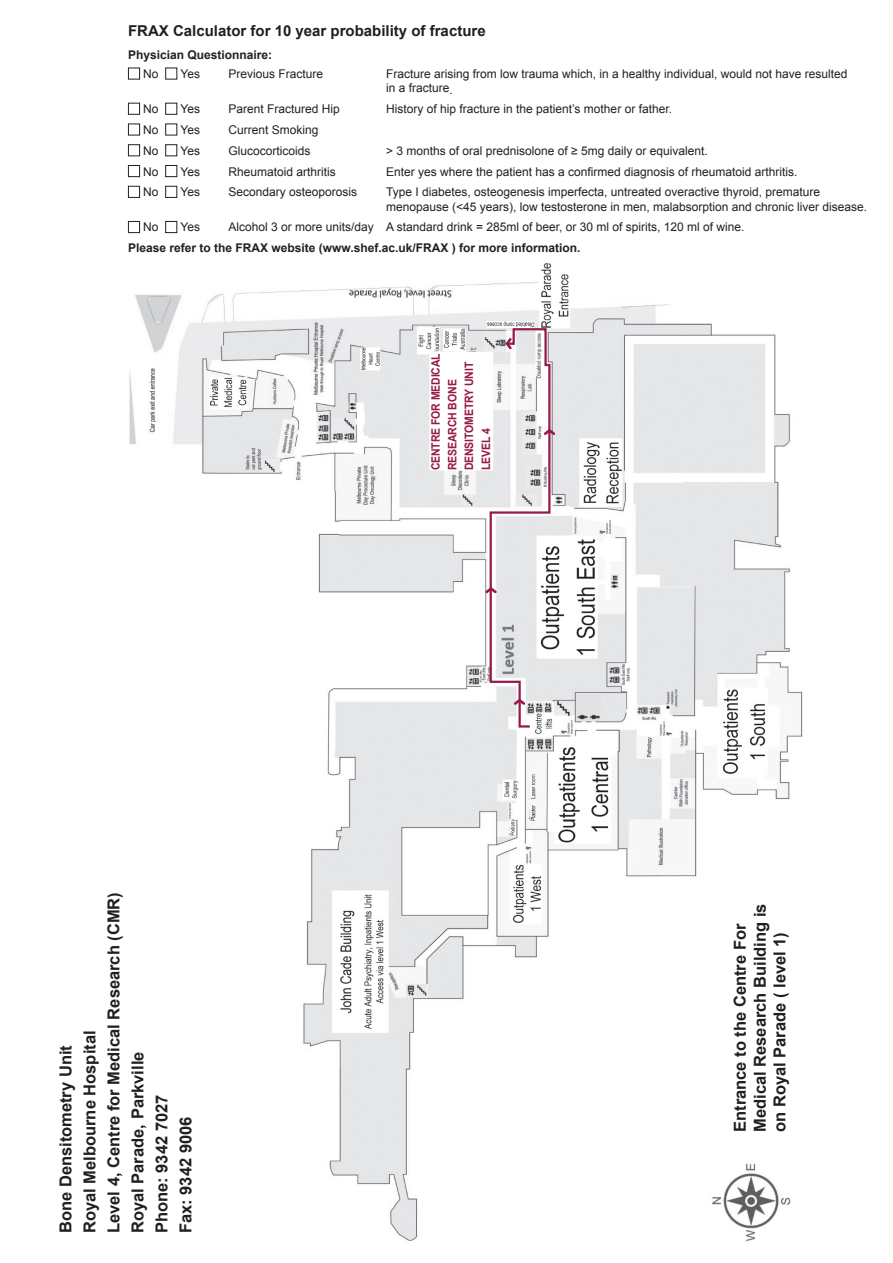
<style>
.page{position:relative;width:893px;height:1263px;background:#fff}
.page>*{position:absolute;margin:0;border:0;box-sizing:border-box;transform-origin:0 0}
.t1{font:700 16.5px/24px "Arial";color:#231f20}
.t2{font:700 15px "Arial";color:#231f20}
.t3{font:12px/14.4px "Arial";color:#231f20}
.t4{font:700 12px "Arial";color:#231f20}
.t5{font:700 11.7px/16.8px "Arial";letter-spacing:-.01em;color:#96194a;scale:.9 1}
</style>
<div class="page">
<img style="left:129px;top:263px;width:674px;height:979px">
<div style="left:51px;top:816px;width:204px;height:426px;background:#fff"></div>
<div style="left:128px;top:68px;width:12px;height:11px;border:1px solid #231f20"></div>
<div style="left:165px;top:68px;width:12px;height:11px;border:1px solid #231f20"></div>
<div style="left:128px;top:103px;width:12px;height:12px;border:1px solid #231f20"></div>
<div style="left:165px;top:103px;width:12px;height:12px;border:1px solid #231f20"></div>
<div style="left:128px;top:124px;width:12px;height:11px;border:1px solid #231f20"></div>
<div style="left:165px;top:124px;width:12px;height:11px;border:1px solid #231f20"></div>
<div style="left:128px;top:144px;width:12px;height:12px;border:1px solid #231f20"></div>
<div style="left:165px;top:144px;width:12px;height:12px;border:1px solid #231f20"></div>
<div style="left:128px;top:165px;width:12px;height:12px;border:1px solid #231f20"></div>
<div style="left:165px;top:165px;width:12px;height:12px;border:1px solid #231f20"></div>
<div style="left:128px;top:186px;width:12px;height:12px;border:1px solid #231f20"></div>
<div style="left:165px;top:186px;width:12px;height:12px;border:1px solid #231f20"></div>
<div style="left:128px;top:221px;width:12px;height:12px;border:1px solid #231f20"></div>
<div style="left:165px;top:221px;width:12px;height:12px;border:1px solid #231f20"></div>
<svg style="left:483px;top:327px;width:74px;height:402px"></svg>
<p class="t2" style="left:128px;top:21px;width:359px">FRAX Calculator for 10 year probability of fracture</p>
<p class="t4" style="left:128px;top:47px;width:146px">Physician Questionnaire:</p>
<p class="t3" style="left:143px;top:67px;width:17px">No</p>
<p class="t3" style="left:181px;top:67px;width:21px">Yes</p>
<p class="t3" style="left:229px;top:67px;width:96px">Previous Fracture</p>
<p class="t3" style="left:386px;top:67px;width:463px">Fracture arising from low trauma which, in a healthy individual, would not have resulted in a fracture.</p>
<p class="t3" style="left:143px;top:102px;width:17px">No</p>
<p class="t3" style="left:181px;top:102px;width:21px">Yes</p>
<p class="t3" style="left:229px;top:102px;width:113px">Parent Fractured Hip</p>
<p class="t3" style="left:386px;top:102px;width:287px">History of hip fracture in the patient’s mother or father.</p>
<p class="t3" style="left:143px;top:123px;width:17px">No</p>
<p class="t3" style="left:181px;top:123px;width:21px">Yes</p>
<p class="t3" style="left:229px;top:123px;width:92px">Current Smoking</p>
<p class="t3" style="left:143px;top:143px;width:17px">No</p>
<p class="t3" style="left:181px;top:143px;width:21px">Yes</p>
<p class="t3" style="left:229px;top:143px;width:84px">Glucocorticoids</p>
<p class="t3" style="left:386px;top:143px;width:323px">&gt; 3 months of oral prednisolone of ≥ 5mg daily or equivalent.</p>
<p class="t3" style="left:143px;top:164px;width:17px">No</p>
<p class="t3" style="left:181px;top:164px;width:21px">Yes</p>
<p class="t3" style="left:229px;top:164px;width:109px">Rheumatoid arthritis</p>
<p class="t3" style="left:386px;top:164px;width:413px">Enter yes where the patient has a confirmed diagnosis of rheumatoid arthritis.</p>
<p class="t3" style="left:143px;top:185px;width:17px">No</p>
<p class="t3" style="left:181px;top:185px;width:21px">Yes</p>
<p class="t3" style="left:229px;top:185px;width:130px">Secondary osteoporosis</p>
<p class="t3" style="left:386px;top:185px;width:483px">Type I diabetes, osteogenesis imperfecta, untreated overactive thyroid, premature menopause (&lt;45 years), low testosterone in men, malabsorption and chronic liver disease.</p>
<p class="t3" style="left:143px;top:220px;width:17px">No</p>
<p class="t3" style="left:181px;top:220px;width:21px">Yes</p>
<p class="t3" style="left:229px;top:220px;width:518px">Alcohol 3 or more units/day A standard drink = 285ml of beer, or 30 ml of spirits, 120 ml of wine.</p>
<p class="t4" style="left:128px;top:240px;width:454px">Please refer to the FRAX website (www.shef.ac.uk/FRAX ) for more information.</p>
<h1 class="t1" style="left:54px;top:1233px;width:343px;rotate:-90deg">Bone Densitometry Unit<br>Royal Melbourne Hospital<br>Level 4, Centre for Medical Research (CMR)<br>Royal Parade, Parkville<br>Phone: 9342 7027<br>Fax: 9342 9006</h1>
<p class="t5" style="left:427px;top:470px;width:132px;rotate:-90deg">CENTRE FOR MEDICAL<br>RESEARCH BONE<br>DENSITOMETRY UNIT<br>LEVEL 4</p>
<h1 class="t1" style="left:731px;top:1132px;width:230px;line-height:19.8px;rotate:-90deg">Entrance to the Centre For<br>Medical Research Building is on Royal Parade ( level 1)</h1>
</div>
